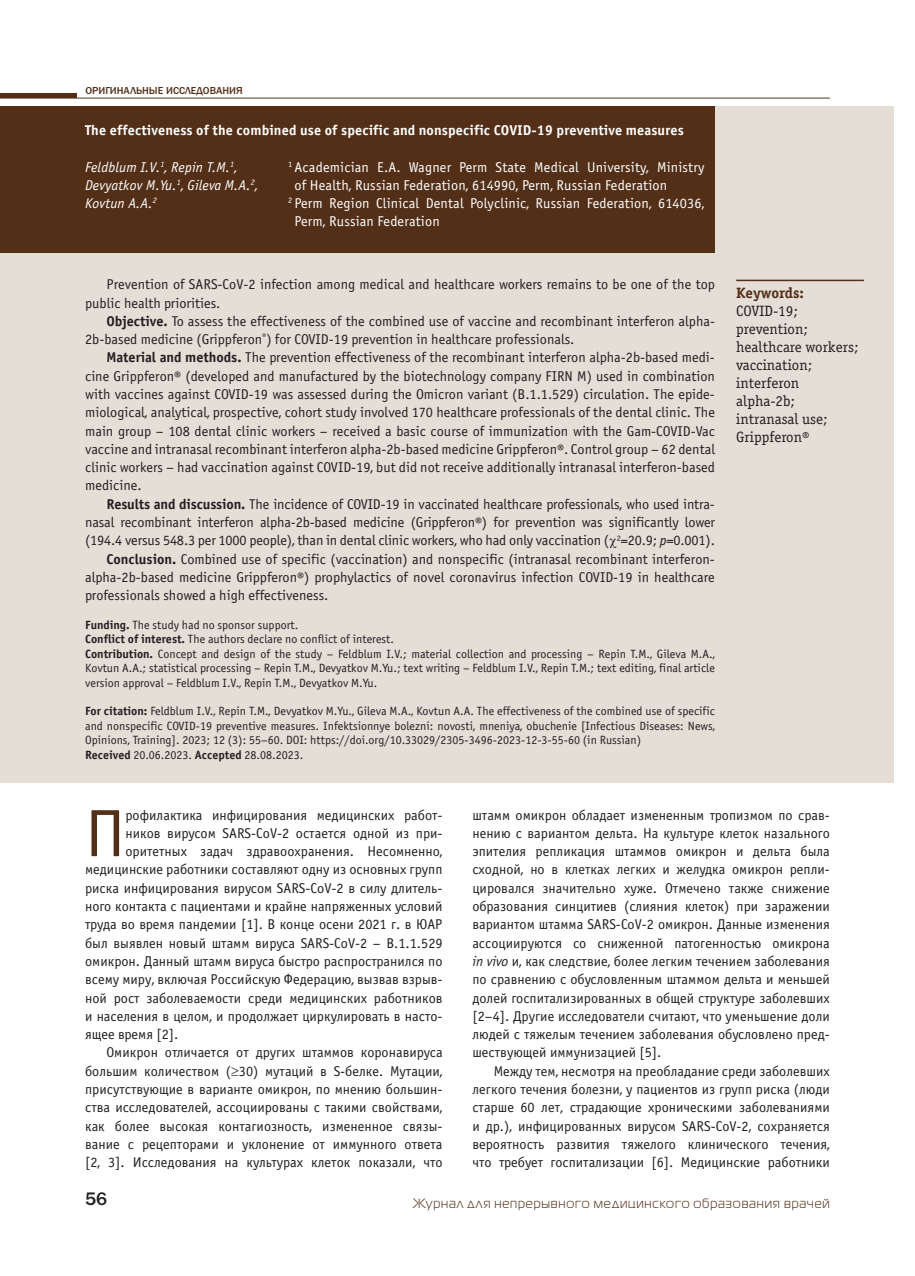
<style>
.page{position:relative;width:915px;height:1276px;background:#fff}
.page>*{position:absolute;margin:0;border:0;box-sizing:border-box;transform-origin:0 0}
.t1{font:67.05px "Officina Sans C";color:#532f18}
.t2{font:500 18.75px "Franklin Gothic";color:#231f20}
.t3{font:15px/18px "Officina Serif C";color:#231f20}
.t4{font:15px "Officina Serif Bold C";letter-spacing:-.01em;color:#532f18}
.t5{font:14.25px/18.3px "Officina Sans C";color:#231f20;text-align:justify}
.t6{font:14.25px "Officina Sans C";letter-spacing:.01em;color:#fff}
.t7{font:700 14.25px "Officina Sans C";letter-spacing:.01em;color:#fff}
.t8{font:italic 14.25px/18px "Officina Sans C";letter-spacing:.01em;color:#fff}
.t9{font:13.5px "Magistral C";letter-spacing:.065em;color:#532f18}
.t10{font:12px/14.4px "Officina Sans C";color:#231f20}
.t11{font:500 10.5px "Franklin Gothic";color:#532f18}
.s1{font-weight:700}
.s2{font-style:italic}
</style>
<div class="page">
<hr style="left:0;top:98px;width:829px;height:1px;background:#6b4b33">
<hr style="left:0;top:94px;width:77px;height:4px;background:#532f18">
<div style="left:0;top:106px;width:893px;height:677px;background:#e4ded7"></div>
<div style="left:0;top:106px;width:714px;height:147px;background:#532f18"></div>
<hr style="left:736px;top:280px;width:127px;height:1px;background:#532f18">
<p class="t11" style="left:85px;top:86px;width:159px">ОРИГИНАЛЬНЫЕ ИССЛЕДОВАНИЯ</p>
<p class="t7" style="left:85px;top:125px;width:600px">The effectiveness of the combined use of specific and nonspecific COVID-19 preventive measures</p>
<p class="t8" style="left:85px;top:159px;width:174px">Feldblum I.V.<sup>1</sup>, Repin T.M.<sup>1</sup>,<br>Devyatkov M.Yu.<sup>1</sup>, Gileva M.A.<sup>2</sup>,<br>Kovtun A.A.<sup>2</sup></p>
<p class="t6" style="left:288px;top:162px;width:417px"><sup>1</sup> Academician E.A. Wagner Perm State Medical University, Ministry</p>
<p class="t6" style="left:294px;top:180px;width:374px">of Health, Russian Federation, 614990, Perm, Russian Federation</p>
<p class="t6" style="left:288px;top:198px;width:417px"><sup>2</sup> Perm Region Clinical Dental Polyclinic, Russian Federation, 614036,</p>
<p class="t6" style="left:294px;top:216px;width:147px">Perm, Russian Federation</p>
<p class="t5" style="left:85px;top:276px;width:631px;text-indent:21px">Prevention of SARS-CoV-2 infection among medical and healthcare workers remains to be one of the top public health priorities.</p>
<p class="t5" style="left:85px;top:313px;width:631px;text-indent:21px"><span class="s1">Objective.</span> To assess the effectiveness of the combined use of vaccine and recombinant interferon alpha-<br>2b-based medicine (Grippferon<sup>®</sup>) for COVID-19 prevention in healthcare professionals.</p>
<p class="t5" style="left:85px;top:350px;width:631px;text-indent:21px"><span class="s1">Material and methods.</span> The prevention effectiveness of the recombinant interferon alpha-2b-based medi&shy;cine Grippferon® (developed and manufactured by the biotechnology company FIRN M) used in combination with vaccines against COVID-19 was assessed during the Omicron variant (B.1.1.529) circulation. The epide&shy;miological, analytical, prospective, cohort study involved 170 healthcare professionals of the dental clinic. The main group – 108 dental clinic workers – received a basic course of immunization with the Gam-COVID-Vac vaccine and intranasal recombinant interferon alpha-2b-based medicine Grippferon®. Control group – 62 dental clinic workers – had vaccination against COVID-19, but did not receive additionally intranasal interferon-based medicine.</p>
<p class="t5" style="left:106px;top:496px;width:610px"><span class="s1">Results and discussion.</span> The incidence of COVID-19 in vaccinated healthcare professionals, who used intra-</p>
<p class="t5" style="left:85px;top:514px;width:631px">nasal recombinant interferon alpha-2b-based medicine (Grippferon®) for prevention was significantly lower</p>
<p class="t5" style="left:85px;top:532px;width:631px">(194.4 versus 548.3 per 1000 people), than in dental clinic workers, who had only vaccination ( <sup>2</sup>=20.9; <span class="s2">p</span>=0.001).</p>
<p class="t5" style="left:106px;top:551px;width:610px"><span class="s1">Conclusion.</span> Combined use of specific (vaccination) and nonspecific (intranasal recombinant interferon-</p>
<p class="t5" style="left:85px;top:569px;width:631px">alpha-2b-based medicine Grippferon®) prophylactics of novel coronavirus infection COVID-19 in healthcare</p>
<p class="t5" style="left:85px;top:587px;width:245px">professionals showed a high effectiveness.</p>
<p class="t10" style="left:85px;top:619px;width:631px"><span class="s1">Funding.</span> The study had no sponsor support.<br><span class="s1">Conflict of interest.</span> The authors declare no conflict of interest.<br><span class="s1">Contribution.</span> Concept and design of the study – Feldblum I.V.; material collection and processing – Repin T.M., Gileva M.A., Kovtun A.A.; statistical processing – Repin T.M., Devyatkov M.Yu.; text writing – Feldblum I.V., Repin T.M.; text editing, final article version approval – Feldblum I.V., Repin T.M., Devyatkov M.Yu.</p>
<p class="t10" style="left:85px;top:705px;width:631px"><span class="s1">For citation:</span> Feldblum I.V., Repin T.M., Devyatkov M.Yu., Gileva M.A., Kovtun A.A. The effectiveness of the combined use of specific and nonspecific COVID-19 preventive measures. Infektsionnye bolezni: novosti, mneniya, obuchenie [Infectious Diseases: News, Opinions, Training]. 2023; 12 (3): 55–60. DOI: https://doi.org/10.33029/2305-3496-2023-12-3-55-60 (in Russian)<br><span class="s1">Received</span> 20.06.2023. <span class="s1">Accepted</span> 28.08.2023.</p>
<p class="t4" style="left:736px;top:287px;width:69px">Keywords:</p>
<p class="t3" style="left:736px;top:303px;width:124px">COVID-19; prevention; healthcare workers; vaccination; interferon alpha-2b; intranasal use;<br>Grippferon®</p>
<h1 class="t1" style="left:85px;top:809px;width:42px">П</h1>
<p class="t5" style="left:125px;top:807px;width:318px">рофилактика инфицирования медицинских работ-</p>
<p class="t5" style="left:125px;top:825px;width:318px">ников вирусом SARS-CoV-2 остается одной из при-</p>
<p class="t5" style="left:125px;top:843px;width:318px">оритетных задач здравоохранения. Несомненно,</p>
<p class="t5" style="left:85px;top:862px;width:359px">медицинские работники составляют одну из основных групп</p>
<p class="t5" style="left:85px;top:880px;width:359px">риска инфицирования вирусом SARS-CoV-2 в силу длитель-</p>
<p class="t5" style="left:85px;top:898px;width:359px">ного контакта с пациентами и крайне напряженных условий</p>
<p class="t5" style="left:85px;top:916px;width:359px">труда во время пандемии [1]. В конце осени 2021 г. в ЮАР</p>
<p class="t5" style="left:85px;top:935px;width:359px">был выявл ен новый штамм вируса SARS-CoV-2 – B.1.1.529</p>
<p class="t5" style="left:85px;top:953px;width:359px">омикрон. Данный штамм вируса быстро распространился по</p>
<p class="t5" style="left:85px;top:971px;width:359px">всему миру, включая Российскую Федерацию, вызвав взрыв-</p>
<p class="t5" style="left:85px;top:989px;width:359px">ной рост заболеваемости среди медицинских работников</p>
<p class="t5" style="left:85px;top:1008px;width:359px">и населения в целом, и продолжает циркулировать в насто-</p>
<p class="t5" style="left:85px;top:1026px;width:95px">ящее время [2].</p>
<p class="t5" style="left:106px;top:1044px;width:337px">Омикрон отличается от других штаммов коронавируса</p>
<p class="t5" style="left:85px;top:1063px;width:359px">большим количеством (≥30) мутаций в S-белке. Мутации,</p>
<p class="t5" style="left:85px;top:1081px;width:359px">присутствующие в варианте омикрон, по мнению большин-</p>
<p class="t5" style="left:85px;top:1099px;width:359px">ства исследователей, ассоциированы с такими свойствами,</p>
<p class="t5" style="left:85px;top:1117px;width:359px">как более высокая контагиозность, измененное связы-</p>
<p class="t5" style="left:85px;top:1136px;width:359px">вание с рецепторами и уклонение от иммунного ответа</p>
<p class="t5" style="left:85px;top:1154px;width:359px">[2, 3]. Исследования на культурах клеток показали, что</p>
<p class="t5" style="left:472px;top:807px;width:359px">штамм омикрон обладает измененным тропизмом по срав&shy;нению с вариантом дельта. На культуре клеток назального эпителия репликация штаммов омикрон и дельта была сходной, но в клетках легких и желудка омикрон репли&shy;цировался значительно хуже. Отмечено также снижение образования синцитиев (слияния клеток) при заражении вариантом штамма SARS-CoV-2 омикрон. Данные изменения ассоциируются со сниженной патогенностью омикрона <span class="s2">in vivo</span> и, как следствие, более легким течением заболевания по сравнению с обусловленным штаммом дельта и меньшей долей госпитализированных в общей структуре заболевших [2–4]. Другие исследователи считают, что уменьшение доли людей с тяжелым течением заболевания обусловлено пред&shy;шествующей иммунизацией [5].</p>
<p class="t5" style="left:472px;top:1063px;width:359px;text-indent:21px">Между тем, несмотря на преобладание среди заболевших легкого течения болезни, у пациентов из групп риска (люди старше 60 лет, страдающие хроническими заболеваниями и др.), инфицированных вирусом SARS-CoV-2, сохраняется вероятность развития тяжелого клинического течения, что требует госпитализации [6]. Медицинские работники</p>
<h2 class="t2" style="left:85px;top:1192px;width:23px">56</h2>
<p class="t9" style="left:412px;top:1198px;width:418px">Журнал для непрерывного медицинского образования врачей</p>
</div>
